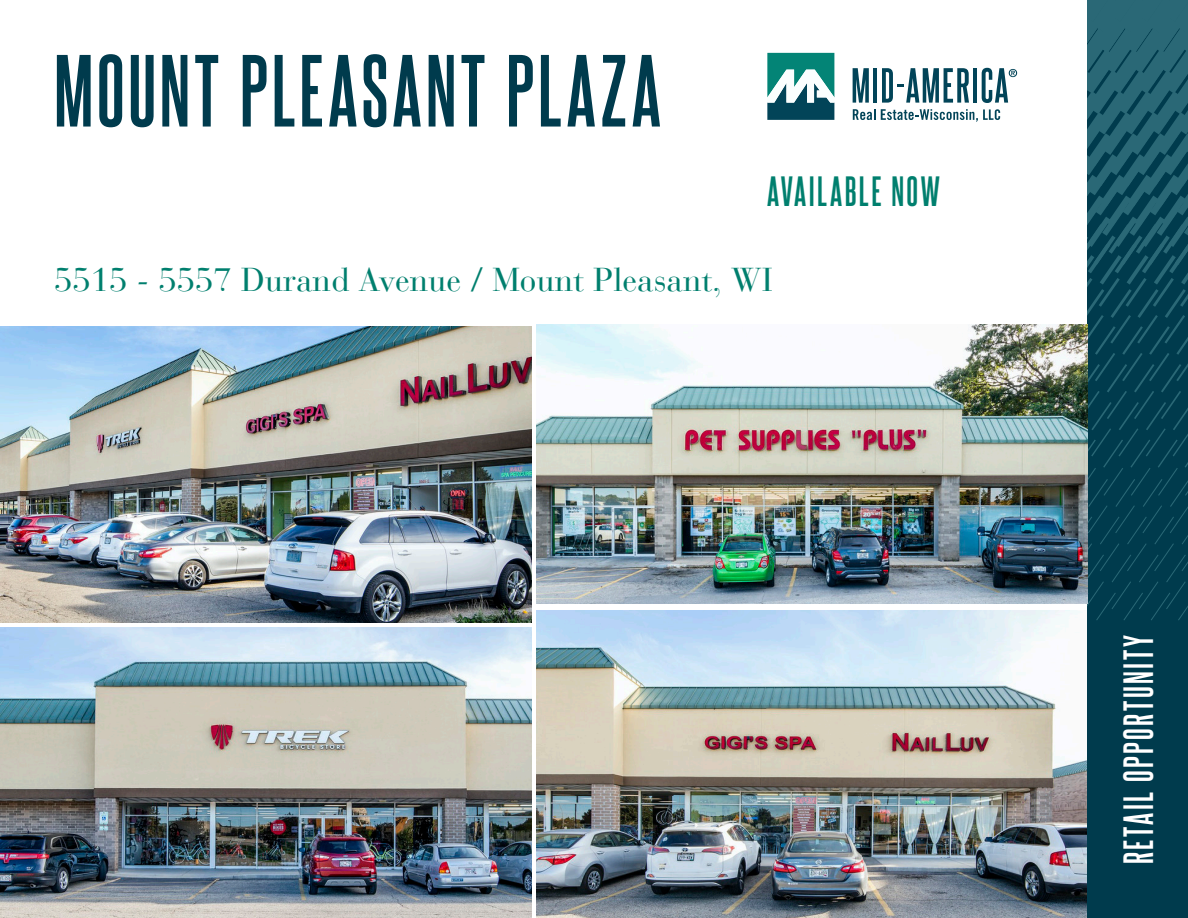
<style>
.page{position:relative;width:1188px;height:918px;background:#fff}
.page>*{position:absolute;margin:0;border:0;box-sizing:border-box;transform-origin:0 0}
.t1{font:700 87px "Steelfish Rg";letter-spacing:.045em;color:#003b4d}
.t2{font:700 36px "Steelfish Rg";letter-spacing:.07em;color:#fff}
.page_label{font:700 36px "Steelfish Rg";letter-spacing:.07em;color:#007f6e}
.t3{font:33px "Bauer Bodoni LT";color:#007f6e}
</style>
<div class="page">
<svg style="left:767px;top:53px;width:67px;height:67px"></svg>
<svg style="left:853px;top:68px;width:16px;height:35px"></svg>
<hr style="left:873px;top:68px;width:4px;height:35px;background:#024458">
<svg style="left:882px;top:68px;width:87px;height:35px"></svg>
<hr style="left:973px;top:68px;width:4px;height:35px;background:#024458">
<svg style="left:982px;top:68px;width:35px;height:35px"></svg>
<svg style="left:853px;top:109px;width:22px;height:11px"></svg>
<svg style="left:881px;top:109px;width:119px;height:13px"></svg>
<div style="left:1087px;top:0;width:101px;height:918px;background:#003b4d"></div>
<svg style="left:1087px;top:0;width:101px;height:620px"></svg>
<img style="left:0;top:327px;width:531px;height:295px">
<img style="left:0;top:627px;width:531px;height:291px">
<img style="left:537px;top:324px;width:550px;height:279px">
<img style="left:537px;top:610px;width:549px;height:308px">
<h1 class="t1" style="left:54px;top:38px;width:609px">MOUNT PLEASANT PLAZA</h1>
<p class="page_label" style="left:767px;top:169px;width:174px">AVAILABLE NOW</p>
<p class="t3" style="left:54px;top:260px;width:720px">5515 - 5557 Durand Avenue / Mount Pleasant, WI</p>
<p class="t2" style="left:1116px;top:864px;width:231px;rotate:-90deg">RETAIL OPPORTUNITY</p>
</div>
